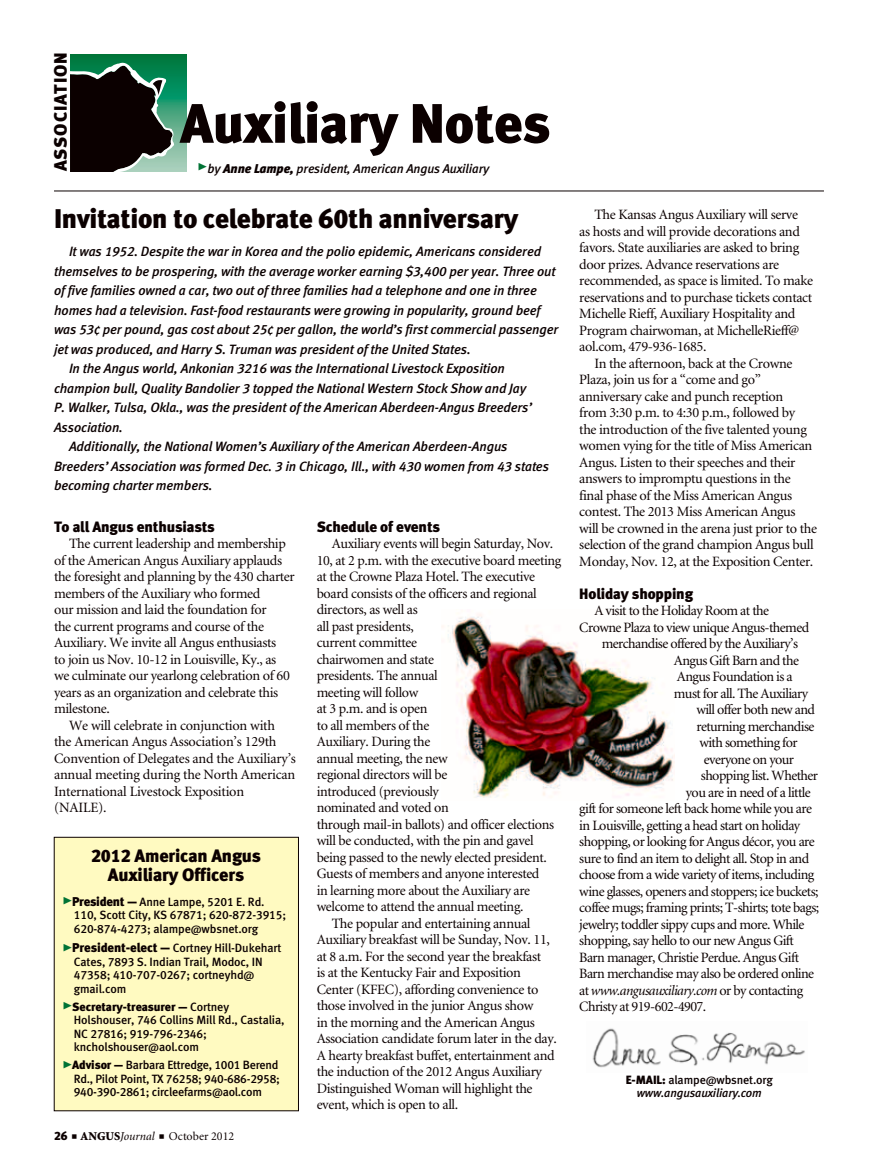
<style>
.page{position:relative;width:878px;height:1168px;background:#fff}
.page>*{position:absolute;margin:0;border:0;box-sizing:border-box;transform-origin:0 0}
.t1{font:55.5px "Meta Black LF";letter-spacing:-.01em;color:#0b0000}
.column_headline{font:27px "Meta Black LF";letter-spacing:-.01em;color:#0b0000}
.t2{font:18px/19.5px "Meta Black LF";letter-spacing:-.01em;color:#0b0000;text-align:center}
.t3{font:18px "Meta Black LF";letter-spacing:.045em;color:#0b0000}
.subhead{font:15px "Meta Black LF";letter-spacing:-.01em;color:#0b0000}
.body_text{font:14.25px/16.5px "Minion";letter-spacing:-.025em;color:#0b0000}
.body_text-2{font:italic 14.25px "Minion";letter-spacing:-.04em;color:#0b0000}
.column_intro{font:italic 13.5px/19.5px "Meta Medium LF";letter-spacing:-.01em;color:#0b0000}
.t4{font:italic 12.75px "Meta Medium LF";letter-spacing:-.01em;color:#0b0000}
.t5{font:12px/13.5px "Meta Medium LF";letter-spacing:-.01em;color:#0b0000}
.t6{font:12px "Minion";color:#0b0000}
.t7{font:italic 12px "Meta Medium LF";letter-spacing:-.01em;color:#0b0000}
.s1{font-family:"Meta Black Caps Expert";font-style:normal;font-size:21px;color:#007335}
.s2{font-family:"Meta Black LF"}
.s3{font-family:"Meta Black Caps Expert";font-size:21px;color:#007335}
.s4{font-family:"Meta Black LF";font-size:12.75px}
.s5{font-weight:900}
.s6{font-style:italic}
.s7{font-style:normal}
</style>
<div class="page">
<img style="left:442px;top:614px;width:232px;height:184px">
<svg style="left:70px;top:54px;width:117px;height:117px;background:#2e9567"></svg>
<svg style="left:70px;top:61px;width:104px;height:110px;background:#25332a"></svg>
<img style="left:592px;top:1028px;width:213px;height:40px">
<hr style="left:54px;top:191px;width:770px;height:1px;background:#0b0000">
<div style="left:54px;top:837px;width:244px;height:274px;background:#fffac1"></div>
<p class="t3" style="left:50px;top:171px;width:120px;rotate:-90deg">ASSOCIATION</p>
<p class="t1" style="left:180px;top:90px;width:372px">Auxiliary Notes</p>
<p class="t4" style="left:197px;top:161px;width:294px"><span class="s1">@</span>by <span class="s2">Anne Lampe,</span> president, American Angus Auxiliary</p>
<p class="column_headline" style="left:54px;top:202px;width:465px">Invitation to celebrate 60th anniversary</p>
<p class="column_intro" style="left:54px;top:241px;width:506px;text-indent:15px">It was 1952. Despite the war in Korea and the polio epidemic, Americans considered themselves to be prospering, with the average worker earning $3,400 per year. Three out of five families owned a car, two out of three families had a telephone and one in three homes had a television. Fast-food restaurants were growing in popularity, ground beef was 53¢ per pound, gas cost about 25¢ per gallon, the world’s first commercial passenger jet was produced, and Harry S. Truman was president of the United States.</p>
<p class="column_intro" style="left:54px;top:358px;width:479px;text-indent:15px">In the Angus world, Ankonian 3216 was the International Livestock Exposition champion bull, Quality Bandolier 3 topped the National Western Stock Show and Jay P. Walker, Tulsa, Okla., was the president of the American Aberdeen-Angus Breeders’ Association.</p>
<p class="column_intro" style="left:54px;top:436px;width:496px;text-indent:15px">Additionally, the National Women’s Auxiliary of the American Aberdeen-Angus<br>Breeders’ Association was formed Dec. 3 in Chicago, Ill., with 430 women from 43 states becoming charter members.</p>
<p class="subhead" style="left:54px;top:517px;width:162px">To all Angus enthusiasts</p>
<p class="body_text" style="left:54px;top:536px;width:242px;text-indent:15px">The current leadership and membership of the American Angus Auxiliary applauds the foresight and planning by the 430 charter members of the Auxiliary who formed<br>our mission and laid the foundation for<br>the current programs and course of the Auxiliary. We invite all Angus enthusiasts<br>to join us Nov. 10-12 in Louisville, Ky., as we culminate our yearlong celebration of 60 years as an organization and celebrate this milestone.</p>
<p class="body_text" style="left:54px;top:717px;width:243px;text-indent:15px">We will celebrate in conjunction with the American Angus Association’s 129th Convention of Delegates and the Auxiliary’s annual meeting during the North American International Livestock Exposition (NAILE).</p>
<p class="t2" style="left:91px;top:846px;width:171px">2012 American Angus<br>Auxiliary Officers</p>
<p class="t5" style="left:74px;top:895px;width:214px;text-indent:-12px"><span class="s3">@</span><span class="s4">President —</span> Anne Lampe, 5201 E. Rd.<br>110, Scott City, KS 67871; 620-872-3915;<br>620-874-4273; alampe@wbsnet.org</p>
<p class="t5" style="left:74px;top:941px;width:209px;text-indent:-12px"><span class="s3">@</span><span class="s4">President-elect —</span> Cortney Hill-Dukehart<br>Cates, 7893 S. Indian Trail, Modoc, IN<br>47358; 410-707-0267; cortneyhd@ gmail.com</p>
<p class="t5" style="left:74px;top:1000px;width:212px;text-indent:-12px"><span class="s3">@</span><span class="s2">Secretary-treasurer —</span> Cortney<br>Holshouser, 746 Collins Mill Rd., Castalia,<br>NC 27816; 919-796-2346; kncholshouser@aol.com</p>
<p class="t5" style="left:74px;top:1058px;width:208px;text-indent:-12px"><span class="s3">@</span><span class="s2">Advisor —</span> Barbara Ettredge, 1001 Berend<br>Rd., Pilot Point, TX 76258; 940-686-2958;<br>940-390-2861; circleefarms@aol.com</p>
<p class="t6" style="left:54px;top:1130px;width:182px"><span class="s2">26</span> ■ <span class="s5">ANGUS</span><span class="s6">Journal</span> ■ October 2012</p>
<p class="subhead" style="left:316px;top:517px;width:125px">Schedule of events</p>
<p class="body_text" style="left:316px;top:536px;width:246px;text-indent:15px">Auxiliary events will begin Saturday, Nov.<br>10, at 2 p.m. with the executive board meeting at the Crowne Plaza Hotel. The executive board consists of the officers and regional directors, as well as<br>all past presidents,<br>current committee<br>chairwomen and state<br>presidents. The annual<br>meeting will follow<br>at 3 p.m. and is open<br>to all members of the<br>Auxiliary. During the<br>annual meeting, the new<br>regional directors will be<br>introduced (previously<br>nominated and voted on<br>through mail-in ballots) and officer elections will be conducted, with the pin and gavel being passed to the newly elected president.<br>Guests of members and anyone interested<br>in learning more about the Auxiliary are welcome to attend the annual meeting.</p>
<p class="body_text" style="left:316px;top:915px;width:242px;text-indent:15px">The popular and entertaining annual Auxiliary breakfast will be Sunday, Nov. 11, at 8 a.m. For the second year the breakfast<br>is at the Kentucky Fair and Exposition Center (KFEC), affording convenience to those involved in the junior Angus show<br>in the morning and the American Angus Association candidate forum later in the day.<br>A hearty breakfast buffet, entertainment and the induction of the 2012 Angus Auxiliary Distinguished Woman will highlight the event, which is open to all.</p>
<p class="body_text" style="left:579px;top:207px;width:235px;text-indent:15px">The Kansas Angus Auxiliary will serve<br>as hosts and will provide decorations and favors. State auxiliaries are asked to bring door prizes. Advance reservations are recommended, as space is limited. To make reservations and to purchase tickets contact Michelle Rieff, Auxiliary Hospitality and Program chairwoman, at MichelleRieff@ aol.com, 479-936-1685.</p>
<p class="body_text" style="left:579px;top:356px;width:239px;text-indent:15px">In the afternoon, back at the Crowne Plaza, join us for a “come and go” anniversary cake and punch reception<br>from 3:30 p.m. to 4:30 p.m., followed by<br>the introduction of the five talented young women vying for the title of Miss American Angus. Listen to their speeches and their answers to impromptu questions in the final phase of the Miss American Angus contest. The 2013 Miss American Angus will be crowned in the arena just prior to the selection of the grand champion Angus bull Monday, Nov. 12, at the Exposition Center.</p>
<p class="subhead" style="left:579px;top:584px;width:115px">Holiday shopping</p>
<p class="body_text" style="left:594px;top:603px;width:176px">A visit to the Holiday Room at the</p>
<p class="body_text" style="left:579px;top:620px;width:231px">Crowne Plaza to view unique Angus-themed</p>
<p class="body_text" style="left:602px;top:636px;width:198px">merchandise offered by the Auxiliary’s</p>
<p class="body_text" style="left:674px;top:653px;width:127px">Angus Gift Barn and the</p>
<p class="body_text" style="left:676px;top:669px;width:117px">Angus Foundation is a</p>
<p class="body_text" style="left:674px;top:686px;width:136px">must for all. The Auxiliary</p>
<p class="body_text" style="left:696px;top:702px;width:120px">will offer both new and</p>
<p class="body_text" style="left:696px;top:719px;width:119px">returning merchandise</p>
<p class="body_text" style="left:699px;top:735px;width:100px">with something for</p>
<p class="body_text" style="left:704px;top:752px;width:92px">everyone on your</p>
<p class="body_text" style="left:700px;top:768px;width:119px">shopping list. Whether</p>
<p class="body_text" style="left:686px;top:785px;width:126px">you are in need of a little</p>
<p class="body_text" style="left:579px;top:801px;width:234px">gift for someone left back home while you are</p>
<p class="body_text" style="left:579px;top:818px;width:222px">in Louisville, getting a head start on holiday</p>
<p class="body_text" style="left:579px;top:834px;width:237px">shopping, or looking for Angus décor, you are</p>
<p class="body_text" style="left:579px;top:851px;width:231px">sure to find an item to delight all. Stop in and</p>
<p class="body_text" style="left:579px;top:867px;width:236px">choose from a wide variety of items, including</p>
<p class="body_text" style="left:579px;top:884px;width:241px">wine glasses, openers and stoppers; ice buckets;</p>
<p class="body_text" style="left:579px;top:900px;width:241px">coffee mugs; framing prints; T-shirts; tote bags;</p>
<p class="body_text" style="left:579px;top:917px;width:227px">jewelry; toddler sippy cups and more. While</p>
<p class="body_text" style="left:579px;top:933px;width:216px">shopping, say hello to our new Angus Gift</p>
<p class="body_text" style="left:579px;top:950px;width:221px">Barn manager, Christie Perdue. Angus Gift</p>
<p class="body_text" style="left:579px;top:966px;width:236px">Barn merchandise may also be ordered online</p>
<p class="body_text-2" style="left:579px;top:983px;width:225px"><span class="s7">at</span> www.angusauxiliary.com <span class="s7">or by contacting</span></p>
<p class="body_text" style="left:579px;top:999px;width:128px">Christy at 919-602-4907.</p>
<p class="t5" style="left:625px;top:1073px;width:149px"><span class="s2">E-MAIL:</span> alampe@wbsnet.org</p>
<p class="t7" style="left:636px;top:1086px;width:126px">www.angusauxiliary.com</p>
</div>
